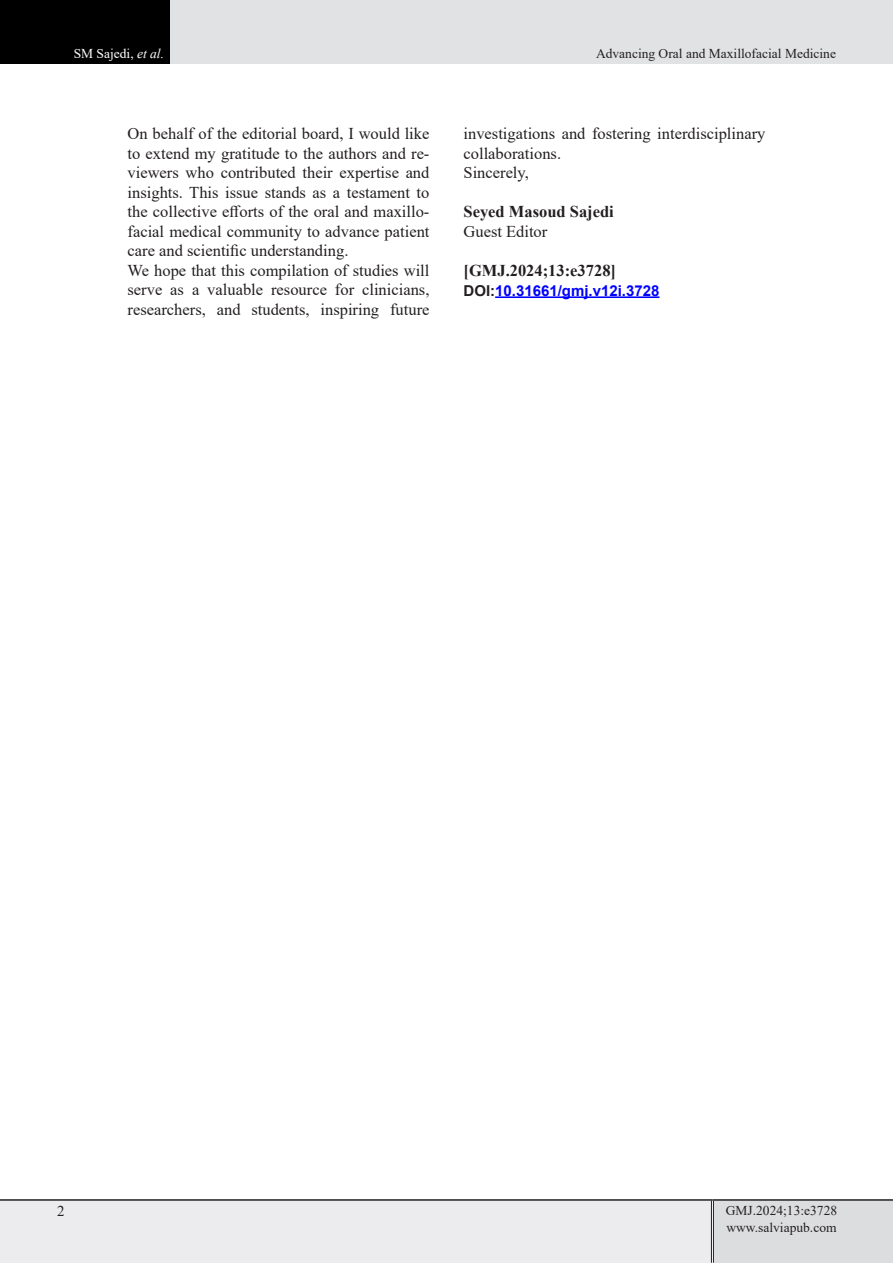
<style>
.page{position:relative;width:893px;height:1263px;background:#fff}
.page>*{position:absolute;margin:0;border:0;box-sizing:border-box;transform-origin:0 0}
.t1{font:16.5px/19.5px "Times New Roman";color:#231f20;text-align:justify}
.t2{font:700 16.5px "Times New Roman";color:#231f20}
.t3{font:700 15px "Arial";color:#00f}
.t4{font:15px "Times New Roman";color:#231f20}
.lllllllllllllll{font:13.5px "Times New Roman";color:#231f20}
.t5{font:13.5px "Times New Roman";color:#fff}
.s1{font-style:italic}
.s2{color:#231f20}
</style>
<div class="page">
<div style="left:0;top:0;width:170px;height:64px;background:#000"></div>
<div style="left:170px;top:0;width:723px;height:64px;background:#e1e2e4"></div>
<div style="left:0;top:1200px;width:712px;height:63px;background:#ececee"></div>
<div style="left:712px;top:1200px;width:181px;height:63px;background:#dcdddf"></div>
<hr style="left:711px;top:1201px;width:3px;height:62px;background:#fff">
<hr style="left:711px;top:1201px;width:1px;height:62px;background:#231f20">
<hr style="left:713px;top:1201px;width:1px;height:62px;background:#231f20">
<hr style="left:0;top:1199px;width:712px;height:2px;background:#231f20">
<hr style="left:712px;top:1199px;width:181px;height:2px;background:#231f20">
<hr style="left:495px;top:296px;width:164px;height:2px;background:#00f">
<p class="t5" style="left:74px;top:44px;width:92px">SM Sajedi, <span class="s1">et al.</span></p>
<p class="lllllllllllllll" style="left:596px;top:44px;width:241px">Advancing Oral and Maxillofacial Medicine</p>
<p class="t1" style="left:128px;top:123px;width:303px">On behalf of the editorial board, I would like to extend my gratitude to the authors and re&shy;viewers who contributed their expertise and insights. This issue stands as a testament to the collective efforts of the oral and maxillo&shy;facial medical community to advance patient care and scientific understanding.</p>
<p class="t1" style="left:128px;top:260px;width:303px">We hope that this compilation of studies will serve as a valuable resource for clinicians, researchers, and students, inspiring future</p>
<p class="t1" style="left:463px;top:123px;width:303px">investigations and fostering interdisciplinary collaborations.</p>
<p class="t1" style="left:463px;top:162px;width:67px">Sincerely,</p>
<p class="t2" style="left:463px;top:200px;width:152px">Seyed Masoud Sajedi</p>
<p class="t1" style="left:463px;top:221px;width:85px">Guest Editor</p>
<p class="t2" style="left:463px;top:258px;width:154px">[GMJ.2024;13:e3728]</p>
<p class="t3" style="left:463px;top:280px;width:197px"><span class="s2">DOI:</span>10.31661/gmj.v12i.3728</p>
<p class="t4" style="left:57px;top:1201px;width:9px">2</p>
<p class="lllllllllllllll" style="left:726px;top:1201px;width:113px">GMJ.2024;13:e3728</p>
<p class="lllllllllllllll" style="left:726px;top:1217px;width:112px">www.salviapub.com</p>
</div>
